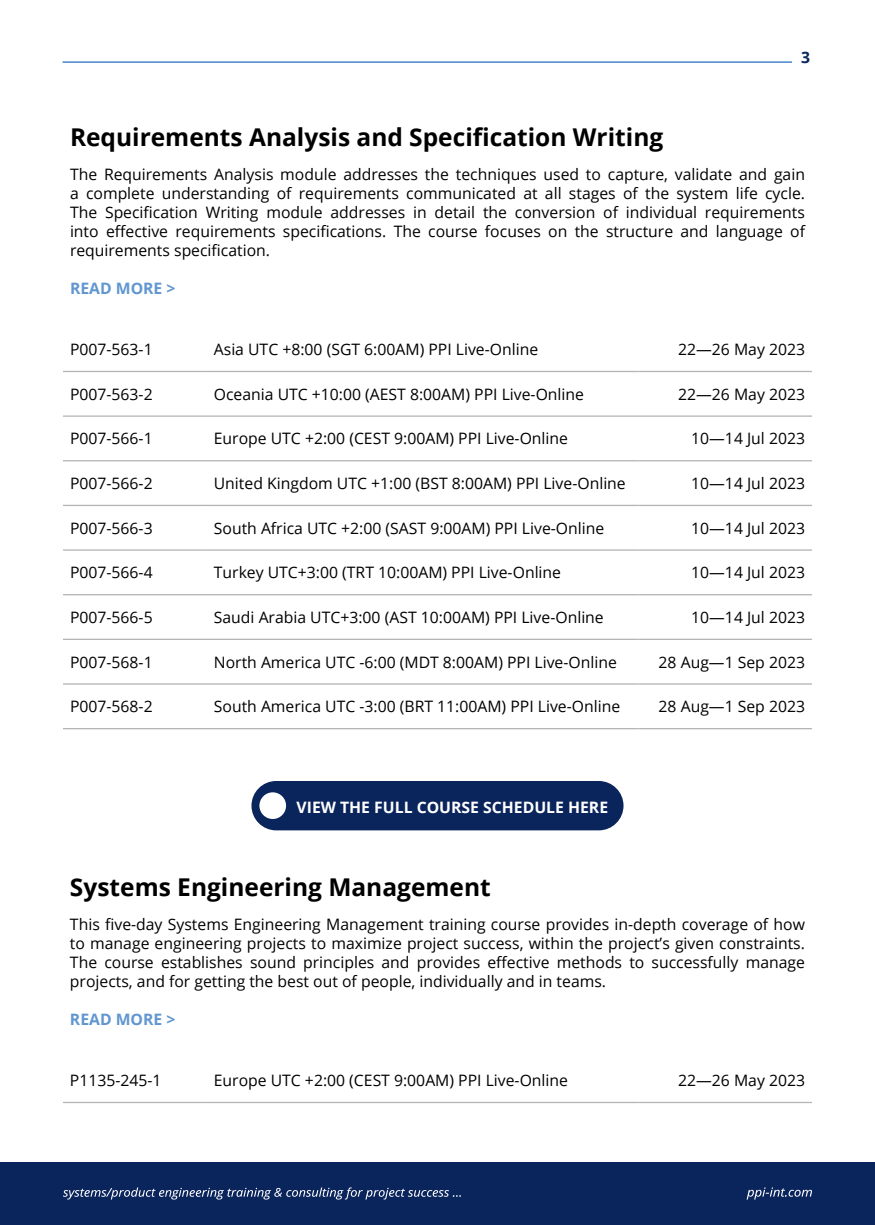
<style>
.page{position:relative;width:875px;height:1225px;background:#fff}
.page>*{position:absolute;margin:0;border:0;box-sizing:border-box;transform-origin:0 0}
.t1{font:700 24.5px "Open Sans";color:#000}
.t2{font:15.75px/18.9px "Open Sans";color:#000;text-align:justify}
.t3{font:700 15.75px "Open Sans";color:#fff}
.t4{font:700 15.75px "Open Sans";color:#6196d0}
.t5{font:700 15.75px "Open Sans";color:#0a245c}
</style>
<div class="page">
<div style="left:0;top:1162px;width:875px;height:63px;background:#0a245c"></div>
<svg style="left:63px;top:1187px;width:398px;height:13px"></svg>
<svg style="left:747px;top:1187px;width:65px;height:13px"></svg>
<hr style="left:63px;top:61px;width:729px;height:2px;background:#6196d0">
<hr style="left:63px;top:1102px;width:144px;height:1px;background:#b5b5b5">
<hr style="left:207px;top:1102px;width:431px;height:1px;background:#b5b5b5">
<hr style="left:638px;top:1102px;width:174px;height:1px;background:#b5b5b5">
<div style="left:251px;top:781px;width:373px;height:49px;background:#0a245c;border-radius:25px"></div>
<div style="left:259px;top:792px;width:27px;height:27px;background:#fff;border-radius:50%"></div>
<hr style="left:63px;top:415px;width:144px;height:2px;background:#b5b5b5">
<hr style="left:207px;top:415px;width:431px;height:2px;background:#b5b5b5">
<hr style="left:638px;top:415px;width:174px;height:2px;background:#b5b5b5">
<hr style="left:63px;top:460px;width:144px;height:1px;background:#b5b5b5">
<hr style="left:207px;top:460px;width:431px;height:1px;background:#b5b5b5">
<hr style="left:638px;top:460px;width:174px;height:1px;background:#b5b5b5">
<hr style="left:63px;top:505px;width:144px;height:1px;background:#b5b5b5">
<hr style="left:207px;top:505px;width:431px;height:1px;background:#b5b5b5">
<hr style="left:638px;top:505px;width:174px;height:1px;background:#b5b5b5">
<hr style="left:63px;top:549px;width:144px;height:2px;background:#b5b5b5">
<hr style="left:207px;top:549px;width:431px;height:2px;background:#b5b5b5">
<hr style="left:638px;top:549px;width:174px;height:2px;background:#b5b5b5">
<hr style="left:63px;top:594px;width:144px;height:1px;background:#b5b5b5">
<hr style="left:207px;top:594px;width:431px;height:1px;background:#b5b5b5">
<hr style="left:638px;top:594px;width:174px;height:1px;background:#b5b5b5">
<hr style="left:63px;top:639px;width:144px;height:1px;background:#b5b5b5">
<hr style="left:207px;top:639px;width:431px;height:1px;background:#b5b5b5">
<hr style="left:638px;top:639px;width:174px;height:1px;background:#b5b5b5">
<hr style="left:63px;top:683px;width:144px;height:2px;background:#b5b5b5">
<hr style="left:207px;top:683px;width:431px;height:2px;background:#b5b5b5">
<hr style="left:638px;top:683px;width:174px;height:2px;background:#b5b5b5">
<hr style="left:63px;top:728px;width:144px;height:1px;background:#b5b5b5">
<hr style="left:207px;top:728px;width:431px;height:1px;background:#b5b5b5">
<hr style="left:638px;top:728px;width:174px;height:1px;background:#b5b5b5">
<hr style="left:63px;top:371px;width:144px;height:1px;background:#b5b5b5">
<hr style="left:207px;top:371px;width:431px;height:1px;background:#b5b5b5">
<hr style="left:638px;top:371px;width:174px;height:1px;background:#b5b5b5">
<p class="t5" style="left:801px;top:46px;width:10px">3</p>
<h1 class="t1" style="left:70px;top:120px;width:595px">Requirements Analysis and Specification Writing</h1>
<p class="t2" style="left:70px;top:165px;width:737px">The Requirements Analysis module addresses the techniques used to capture, validate and gain a complete understanding of requirements communicated at all stages of the system life cycle.<br>The Specification Writing module addresses in detail the conversion of individual requirements into effective requirements specifications. The course focuses on the structure and language of requirements specification.</p>
<p class="t4" style="left:70px;top:277px;width:107px">READ MORE &gt;</p>
<p class="t2" style="left:70px;top:340px;width:84px">P007-563-1</p>
<p class="t2" style="left:214px;top:340px;width:326px">Asia UTC +8:00 (SGT 6:00AM) PPI Live-Online</p>
<p class="t2" style="left:678px;top:340px;width:128px">22—26 May 2023</p>
<p class="t2" style="left:70px;top:384px;width:84px">P007-563-2</p>
<p class="t2" style="left:214px;top:384px;width:372px">Oceania UTC +10:00 (AEST 8:00AM) PPI Live-Online</p>
<p class="t2" style="left:678px;top:384px;width:128px">22—26 May 2023</p>
<p class="t2" style="left:70px;top:429px;width:84px">P007-566-1</p>
<p class="t2" style="left:214px;top:429px;width:356px">Europe UTC +2:00 (CEST 9:00AM) PPI Live-Online</p>
<p class="t2" style="left:691px;top:429px;width:115px">10—14 Jul 2023</p>
<p class="t2" style="left:70px;top:474px;width:84px">P007-566-2</p>
<p class="t2" style="left:214px;top:474px;width:413px">United Kingdom UTC +1:00 (BST 8:00AM) PPI Live-Online</p>
<p class="t2" style="left:691px;top:474px;width:115px">10—14 Jul 2023</p>
<p class="t2" style="left:70px;top:518px;width:84px">P007-566-3</p>
<p class="t2" style="left:214px;top:518px;width:392px">South Africa UTC +2:00 (SAST 9:00AM) PPI Live-Online</p>
<p class="t2" style="left:691px;top:518px;width:115px">10—14 Jul 2023</p>
<p class="t2" style="left:70px;top:563px;width:84px">P007-566-4</p>
<p class="t2" style="left:214px;top:563px;width:349px">Turkey UTC+3:00 (TRT 10:00AM) PPI Live-Online</p>
<p class="t2" style="left:691px;top:563px;width:115px">10—14 Jul 2023</p>
<p class="t2" style="left:70px;top:608px;width:84px">P007-566-5</p>
<p class="t2" style="left:214px;top:608px;width:391px">Saudi Arabia UTC+3:00 (AST 10:00AM) PPI Live-Online</p>
<p class="t2" style="left:691px;top:608px;width:115px">10—14 Jul 2023</p>
<p class="t2" style="left:70px;top:652px;width:84px">P007-568-1</p>
<p class="t2" style="left:214px;top:652px;width:405px">North America UTC -6:00 (MDT 8:00AM) PPI Live-Online</p>
<p class="t2" style="left:659px;top:652px;width:148px">28 Aug—1 Sep 2023</p>
<p class="t2" style="left:70px;top:697px;width:84px">P007-568-2</p>
<p class="t2" style="left:214px;top:697px;width:408px">South America UTC -3:00 (BRT 11:00AM) PPI Live-Online</p>
<p class="t2" style="left:659px;top:697px;width:148px">28 Aug—1 Sep 2023</p>
<p class="t3" style="left:297px;top:796px;width:313px">VIEW THE FULL COURSE SCHEDULE HERE</p>
<h1 class="t1" style="left:70px;top:870px;width:422px">Systems Engineering Management</h1>
<p class="t2" style="left:70px;top:915px;width:737px">This five-day Systems Engineering Management training course provides in-depth coverage of how to manage engineering projects to maximize project success, within the project’s given constraints.<br>The course establishes sound principles and provides effective methods to successfully manage projects, and for getting the best out of people, individually and in teams.</p>
<p class="t4" style="left:70px;top:1008px;width:107px">READ MORE &gt;</p>
<p class="t2" style="left:70px;top:1071px;width:93px">P1135-245-1</p>
<p class="t2" style="left:214px;top:1071px;width:356px">Europe UTC +2:00 (CEST 9:00AM) PPI Live-Online</p>
<p class="t2" style="left:678px;top:1071px;width:128px">22—26 May 2023</p>
</div>
